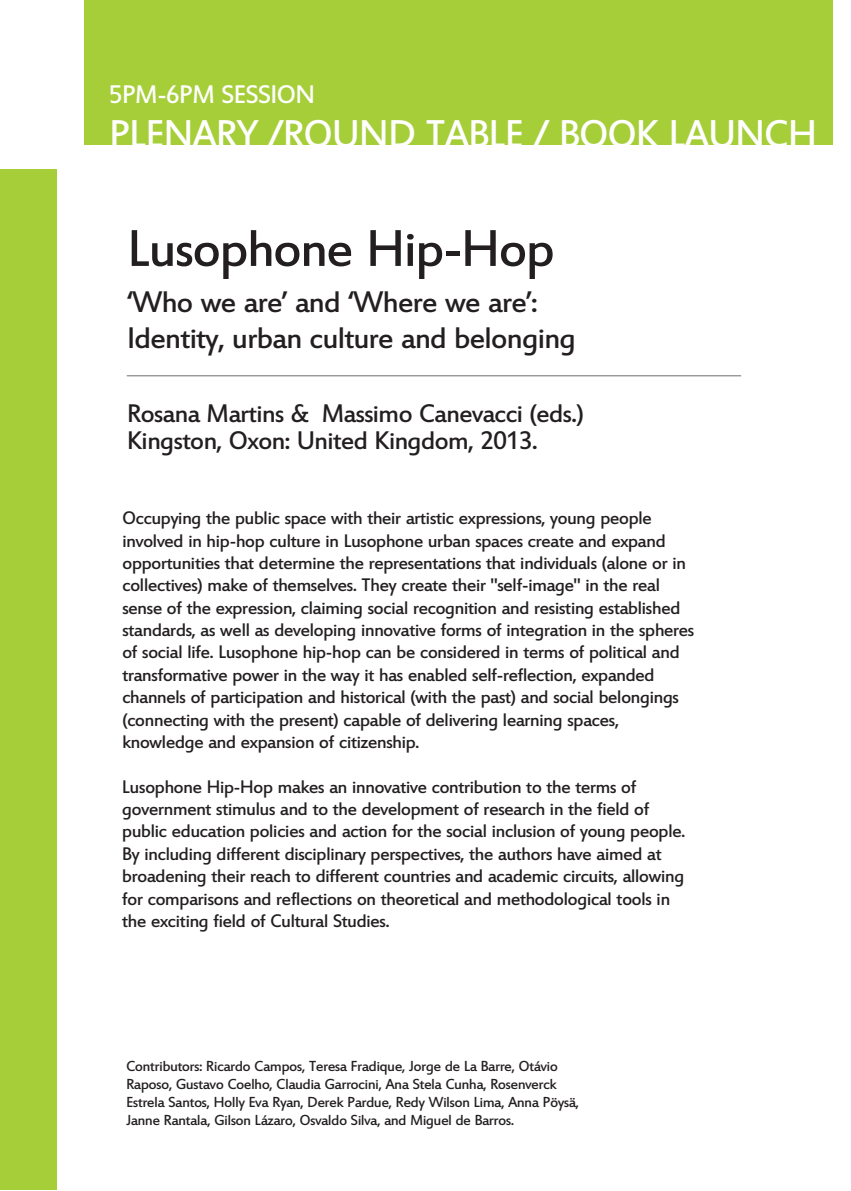
<style>
.page{position:relative;width:851px;height:1191px;background:#fff}
.page>*{position:absolute;margin:0;border:0;box-sizing:border-box;transform-origin:0 0}
.t1{font:56.6px "Estrangelo Edessa";letter-spacing:-.04em;color:#231f20}
.t2{font:42.4px "Estrangelo Edessa";letter-spacing:-.04em;color:#fff}
.t3{font:32.8px/36.6px "Estrangelo Edessa";letter-spacing:-.04em;color:#231f20}
.t4{font:28px "Estrangelo Edessa";letter-spacing:-.04em;color:#231f20}
.t5{font:28px "Estrangelo Edessa";letter-spacing:-.04em;color:#fff}
.t6{font:20px/22.4px "Estrangelo Edessa";letter-spacing:-.04em;color:#231f20}
.t7{font:16px/17.8px "Estrangelo Edessa";letter-spacing:-.04em;color:#231f20}
</style>
<div class="page">
<hr style="left:127px;top:375px;width:614px;height:1px;background:#6d6f71">
<div style="left:84px;top:0;width:748px;height:145px;background:#a6ce39"></div>
<div style="left:0;top:169px;width:57px;height:1021px;background:#a6ce39"></div>
<h3 class="t5" style="left:109px;top:84px;width:208px">5PM-6PM SESSION</h3>
<h2 class="t2" style="left:109px;top:117px;width:710px">PLENARY /ROUND TABLE / BOOK LAUNCH</h2>
<h1 class="t1" style="left:127px;top:226px;width:430px">Lusophone Hip-Hop</h1>
<h3 class="t3" style="left:127px;top:287px;width:451px">‘Who we are’ and ‘Where we are’:<br>Identity, urban culture and belonging</h3>
<h3 class="t4" style="left:127px;top:402px;width:459px">Rosana Martins &amp; Massimo Canevacci (eds.)</h3>
<h3 class="t4" style="left:127px;top:430px;width:413px">Kingston, Oxon: United Kingdom, 2013.</h3>
<p class="t6" style="left:122px;top:509px;width:574px">Occupying the public space with their artistic expressions, young people involved in hip-hop culture in Lusophone urban spaces create and expand opportunities that determine the representations that individuals (alone or in collectives) make of themselves. They create their "self-image" in the real sense of the expression, claiming social recognition and resisting established standards, as well as developing innovative forms of integration in the spheres of social life. Lusophone hip-hop can be considered in terms of political and transformative power in the way it has enabled self-reflection, expanded channels of participation and historical (with the past) and social belongings (connecting with the present) capable of delivering learning spaces, knowledge and expansion of citizenship.</p>
<p class="t6" style="left:122px;top:777px;width:565px">Lusophone Hip-Hop makes an innovative contribution to the terms of government stimulus and to the development of research in the field of public education policies and action for the social inclusion of young people.<br>By including different disciplinary perspectives, the authors have aimed at broadening their reach to different countries and academic circuits, allowing for comparisons and reflections on theoretical and methodological tools in the exciting field of Cultural Studies.</p>
<p class="t7" style="left:126px;top:1059px;width:454px">Contributors: Ricardo Campos, Teresa Fradique, Jorge de La Barre, Otávio Raposo, Gustavo Coelho, Claudia Garrocini, Ana Stela Cunha, Rosenverck Estrela Santos, Holly Eva Ryan, Derek Pardue, Redy Wilson Lima, Anna Pöysä, Janne Rantala, Gilson Lázaro, Osvaldo Silva, and Miguel de Barros.</p>
</div>
